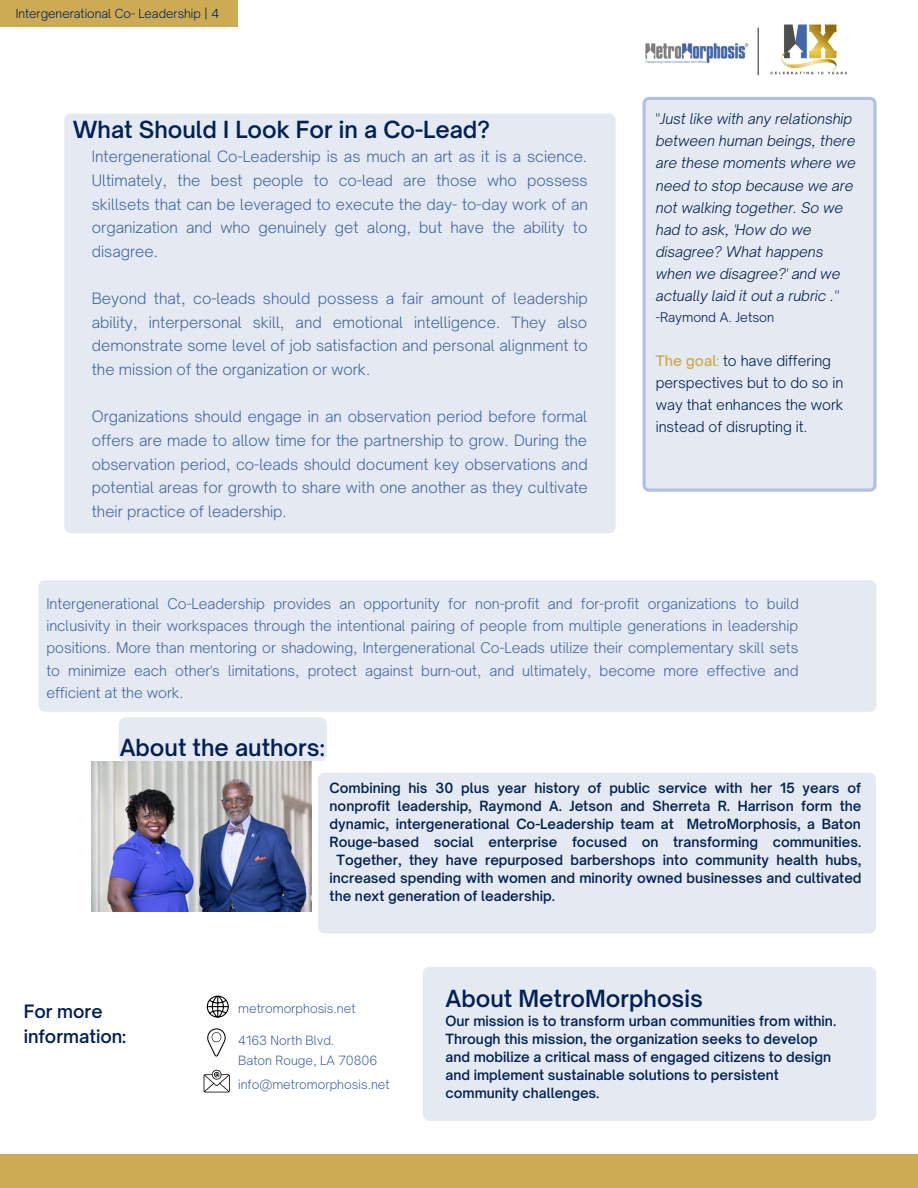
<style>
.page{position:relative;width:918px;height:1188px;background:#fff}
.page>*{position:absolute;margin:0;border:0;box-sizing:border-box;transform-origin:0 0}
.t1{font:600 22.5px "Open Sauce One";color:#002156}
.t2{font:600 17.7px/24.6px "Open Sauce One";color:#002156}
.t3{font:300 15px/23.7px "Open Sauce One";color:#4267a7;text-align:justify}
.t4{font:300 14.1px/22.2px "Open Sauce One";color:#4267a7;text-align:justify}
.t5{font:italic 300 14.1px/22.2px "Open Sauce One";color:#002156}
.t6{font:300 14.1px/22.2px "Open Sauce One";color:#002156}
.t7{font:600 13.5px/18px "Open Sauce One";color:#002156}
.t8{font:300 12.6px "Open Sauce One";color:#002156}
.t9{font:300 12.3px/19.4px "Open Sauce One";color:#4267a7}
.t10{font:300 12px "Open Sauce One";color:#002156}
.s1{font-style:normal}
.s2{font-weight:500;color:#cdab54}
.s3{color:#cdab54}
</style>
<div class="page">
<div style="left:64px;top:114px;width:552px;height:419px;background:#e5e9f1"></div>
<div style="left:0;top:1155px;width:918px;height:33px;background:#cdab54"></div>
<div style="left:0;top:0;width:237px;height:27px;background:#cdab54"></div>
<img style="left:645px;top:24px;width:203px;height:52px">
<div style="left:643px;top:97px;width:234px;height:395px;background:#e5e9f1"></div>
<div style="left:38px;top:580px;width:839px;height:132px;background:#e5e9f1"></div>
<div style="left:318px;top:773px;width:558px;height:161px;background:#e5e9f1"></div>
<div style="left:119px;top:717px;width:208px;height:44px;background:#e5e9f1"></div>
<div style="left:423px;top:967px;width:453px;height:154px;background:#e5e9f1"></div>
<img style="left:92px;top:761px;width:219px;height:150px">
<svg style="left:207px;top:996px;width:22px;height:22px"></svg>
<svg style="left:207px;top:1028px;width:19px;height:29px"></svg>
<svg style="left:204px;top:1070px;width:26px;height:22px"></svg>
<p class="t10" style="left:16px;top:6px;width:205px">Intergenerational Co- Leadership | 4</p>
<h1 class="t1" style="left:73px;top:116px;width:419px">What Should I Look For in a Co-Lead?</h1>
<p class="t3" style="left:92px;top:145px;width:497px">Intergenerational Co-Leadership is as much an art as it is a science.<br>Ultimately, the best people to co-lead are those who possess skillsets that can be leveraged to execute the day- to-day work of an organization and who genuinely get along, but have the ability to disagree.</p>
<p class="t3" style="left:92px;top:287px;width:498px">Beyond that, co-leads should possess a fair amount of leadership ability, interpersonal skill, and emotional intelligence. They also demonstrate some level of job satisfaction and personal alignment to the mission of the organization or work.</p>
<p class="t3" style="left:92px;top:405px;width:498px">Organizations should engage in an observation period before formal offers are made to allow time for the partnership to grow. During the observation period, co-leads should document key observations and potential areas for growth to share with one another as they cultivate their practice of leadership.</p>
<p class="t5" style="left:656px;top:108px;width:202px"><span class="s1">"</span>Just like with any relationship between human beings, there are these moments where we need to stop because we are not walking together. So we had to ask, 'How do we disagree? What happens when we disagree?' and we actually laid it out a rubric ."</p>
<p class="t8" style="left:656px;top:310px;width:120px">-Raymond A. Jetson</p>
<p class="t6" style="left:656px;top:349px;width:189px"><span class="s2">The goal</span><span class="s3">:</span> to have differing perspectives but to do so in way that enhances the work instead of disrupting it.</p>
<p class="t4" style="left:46px;top:592px;width:754px">Intergenerational Co-Leadership provides an opportunity for non-profit and for-profit organizations to build inclusivity in their workspaces through the intentional pairing of people from multiple generations in leadership positions. More than mentoring or shadowing, Intergenerational Co-Leads utilize their complementary skill sets to minimize each other's limitations, protect against burn-out, and ultimately, become more effective and efficient at the work.</p>
<h1 class="t1" style="left:120px;top:733px;width:207px">About the authors:</h1>
<p class="t7" style="left:330px;top:778px;width:533px">Combining his 30 plus year history of public service with her 15 years of</p>
<p class="t7" style="left:330px;top:796px;width:533px">nonprofit leadership, Raymond A. Jetson and Sherreta R. Harrison form the</p>
<p class="t7" style="left:330px;top:814px;width:533px">dynamic, intergenerational Co-Leadership team at MetroMorphosis, a Baton</p>
<p class="t7" style="left:330px;top:832px;width:533px">Rouge-based social enterprise focused on transforming communities.</p>
<p class="t7" style="left:337px;top:850px;width:526px">Together, they have repurposed barbershops into community health hubs,</p>
<p class="t7" style="left:330px;top:868px;width:533px">increased spending with women and minority owned businesses and cultivated</p>
<p class="t7" style="left:330px;top:886px;width:227px">the next generation of leadership.</p>
<p class="t2" style="left:24px;top:999px;width:104px">For more information:</p>
<p class="t9" style="left:238px;top:999px;width:119px">metromorphosis.net</p>
<p class="t9" style="left:238px;top:1031px;width:141px">4163 North Blvd.<br>Baton Rouge, LA 70806</p>
<p class="t9" style="left:238px;top:1075px;width:153px">info@metromorphosis.net</p>
<h1 class="t1" style="left:445px;top:985px;width:259px">About MetroMorphosis</h1>
<p class="t7" style="left:445px;top:1012px;width:392px">Our mission is to transform urban communities from within.<br>Through this mission, the organization seeks to develop and mobilize a critical mass of engaged citizens to design and implement sustainable solutions to persistent community challenges.</p>
</div>
